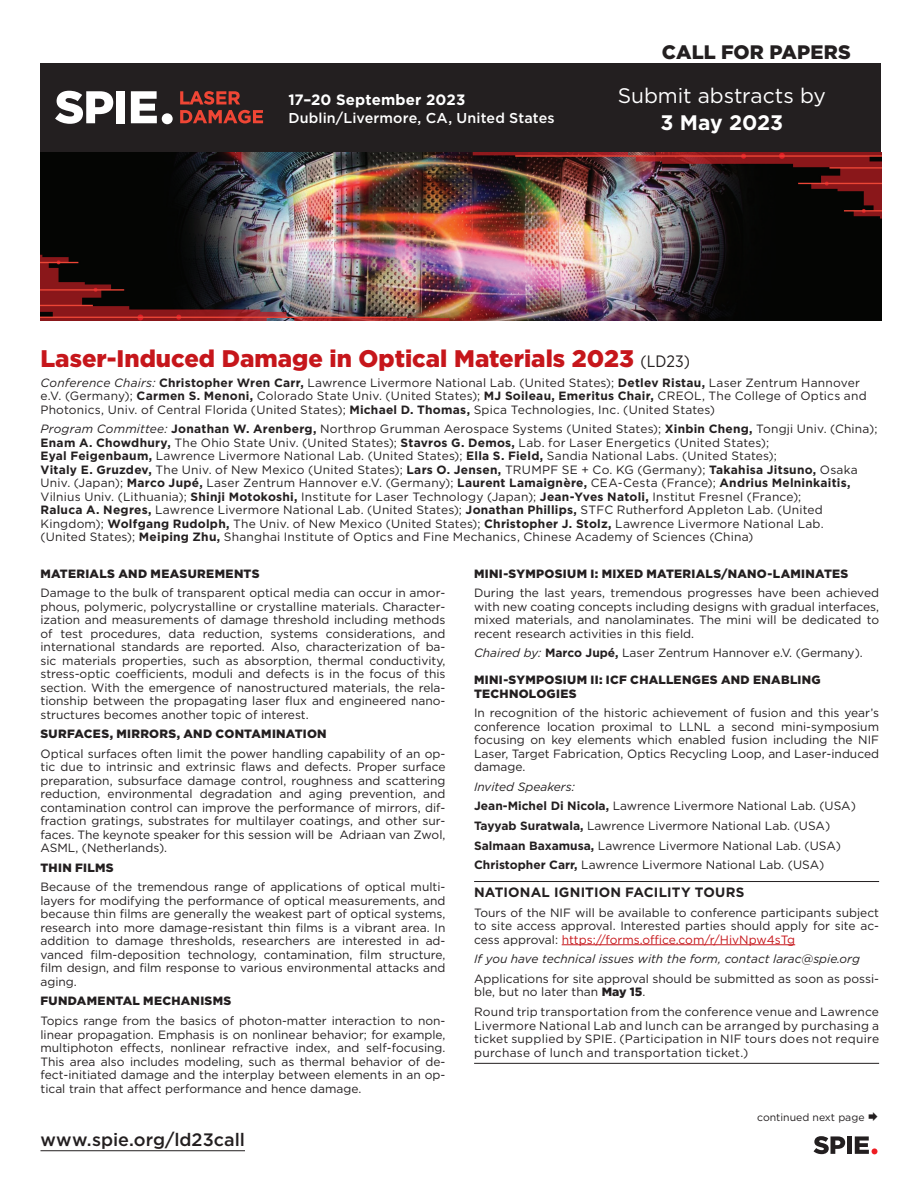
<style>
.page{position:relative;width:918px;height:1188px;background:#fff}
.page>*{position:absolute;margin:0;border:0;box-sizing:border-box;transform-origin:0 0}
.t1{font:900 24px "Gotham";color:#c6161b}
.t2{font:21px "Gotham";letter-spacing:-.005em;color:#fff}
.t3{font:700 21px "Gotham";color:#fff}
.t4{font:900 19.5px "Gotham";letter-spacing:.005em;color:#231f20}
.t5{font:500 18px "Gotham";color:#231f20}
.t6{font:700 15px "Gotham";letter-spacing:.01em;color:#fff}
.t7{font:500 14.25px "Gotham";letter-spacing:.01em;color:#fff}
.t8{font:700 13.5px "Gotham";letter-spacing:.015em;color:#231f20}
.t9{font:12px/13.5px "Gotham";letter-spacing:.005em;color:#231f20;text-align:justify}
.t10{font:900 12px/13.5px "Gotham";letter-spacing:.025em;color:#231f20}
.t11{font:italic 12px "Gotham";color:#231f20}
.t12{font:10.5px "Gotham";color:#231f20}
.s1{font-family:"Gotham Narrow";font-weight:400;font-size:16.5px;color:#231f20}
.s2{font-style:italic}
.s3{font-weight:700}
.s4{color:#c6161b}
.s5{font-weight:900}
</style>
<div class="page">
<hr style="left:40px;top:1150px;width:205px;height:1px;background:#231f20">
<hr style="left:474px;top:881px;width:405px;height:1px;background:#231f20">
<hr style="left:562px;top:944px;width:233px;height:1px;background:#c6161b">
<hr style="left:474px;top:1063px;width:405px;height:1px;background:#231f20">
<svg style="left:855px;top:1136px;width:23px;height:18px"></svg>
<svg style="left:814px;top:1136px;width:31px;height:18px"></svg>
<div style="left:847px;top:1136px;width:5px;height:18px;background:#231f20"></div>
<div style="left:40px;top:63px;width:840px;height:92px;background:#231f20"></div>
<div style="left:586px;top:63px;width:295px;height:92px;background:#231f20"></div>
<img style="left:41px;top:153px;width:840px;height:168px">
<svg style="left:131px;top:91px;width:26px;height:32px"></svg>
<div style="left:162px;top:113px;width:11px;height:11px;background:#fff;border-radius:50%"></div>
<svg style="left:55px;top:91px;width:58px;height:33px"></svg>
<div style="left:116px;top:91px;width:9px;height:32px;background:#fff"></div>
<svg style="left:180px;top:91px;width:83px;height:32px"></svg>
<p class="t6" style="left:288px;top:90px;width:178px">17–20 September 2023</p>
<p class="t7" style="left:288px;top:108px;width:268px">Dublin/Livermore, CA, United States</p>
<h3 class="t4" style="left:662px;top:38px;width:190px">CALL FOR PAPERS</h3>
<h2 class="t2" style="left:618px;top:82px;width:210px">Submit abstracts by</h2>
<h2 class="t3" style="left:660px;top:109px;width:124px">3 May 2023</h2>
<h1 class="t1" style="left:40px;top:342px;width:651px">Laser-Induced Damage in Optical Materials 2023 <span class="s1">(LD23)</span></h1>
<p class="t9" style="left:40px;top:375px;width:828px;text-align:left"><span class="s2">Conference Chairs:</span> <span class="s3">Christopher Wren Carr,</span> Lawrence Livermore National Lab. (United States); <span class="s3">Detlev Ristau,</span> Laser Zentrum Hannover e.V. (Germany); <span class="s3">Carmen S. Menoni,</span> Colorado State Univ. (United States); <span class="s3">MJ Soileau, Emeritus Chair,</span> CREOL, The College of Optics and<br>Photonics, Univ. of Central Florida (United States); <span class="s3">Michael D. Thomas,</span> Spica Technologies, Inc. (United States)</p>
<p class="t9" style="left:40px;top:422px;width:838px;text-align:left"><span class="s2">Program Committee:</span> <span class="s3">Jonathan W. Arenberg,</span> Northrop Grumman Aerospace Systems (United States); <span class="s3">Xinbin Cheng,</span> Tongji Univ. (China); <span class="s3">Enam A. Chowdhury,</span> The Ohio State Univ. (United States); <span class="s3">Stavros G. Demos,</span> Lab. for Laser Energetics (United States);<br><span class="s3">Eyal Feigenbaum,</span> Lawrence Livermore National Lab. (United States); <span class="s3">Ella S. Field,</span> Sandia National Labs. (United States);<br><span class="s3">Vitaly E. Gruzdev,</span> The Univ. of New Mexico (United States); <span class="s3">Lars O. Jensen,</span> TRUMPF SE + Co. KG (Germany); <span class="s3">Takahisa Jitsuno,</span> Osaka Univ. (Japan); <span class="s3">Marco Jupé,</span> Laser Zentrum Hannover e.V. (Germany); <span class="s3">Laurent Lamaignère,</span> CEA-Cesta (France); <span class="s3">Andrius Melninkaitis, </span>Vilnius Univ. (Lithuania); <span class="s3">Shinji Motokoshi,</span> Institute for Laser Technology (Japan); <span class="s3">Jean-Yves Natoli,</span> Institut Fresnel (France);<br><span class="s3">Raluca A. Negres,</span> Lawrence Livermore National Lab. (United States); <span class="s3">Jonathan Phillips,</span> STFC Rutherford Appleton Lab. (United Kingdom); <span class="s3">Wolfgang Rudolph,</span> The Univ. of New Mexico (United States); <span class="s3">Christopher J. Stolz,</span> Lawrence Livermore National Lab.<br>(United States); <span class="s3">Meiping Zhu,</span> Shanghai Institute of Optics and Fine Mechanics, Chinese Academy of Sciences (China)</p>
<p class="t10" style="left:40px;top:567px;width:221px">MATERIALS AND MEASUREMENTS</p>
<p class="t9" style="left:40px;top:586px;width:407px">Damage to the bulk of transparent optical media can occur in amor&shy;phous, polymeric, polycrystalline or crystalline materials. Character&shy;ization and measurements of damage threshold including methods of test procedures, data reduction, systems considerations, and international standards are reported. Also, characterization of ba&shy;sic materials properties, such as absorption, thermal conductivity, stress-optic coefficients, moduli and defects is in the focus of this section. With the emergence of nanostructured materials, the rela&shy;tionship between the propagating laser flux and engineered nano&shy;structures becomes another topic of interest.</p>
<p class="t10" style="left:40px;top:727px;width:288px">SURFACES, MIRRORS, AND CONTAMINATION</p>
<p class="t9" style="left:40px;top:747px;width:407px">Optical surfaces often limit the power handling capability of an op&shy;tic due to intrinsic and extrinsic flaws and defects. Proper surface preparation, subsurface damage control, roughness and scattering reduction, environmental degradation and aging prevention, and contamination control can improve the performance of mirrors, dif&shy;fraction gratings, substrates for multilayer coatings, and other sur&shy;faces. The keynote speaker for this session will be Adriaan van Zwol, ASML, (Netherlands).</p>
<p class="t10" style="left:40px;top:861px;width:75px">THIN FILMS</p>
<p class="t9" style="left:40px;top:880px;width:407px">Because of the tremendous range of applications of optical multi&shy;layers for modifying the performance of optical measurements, and because thin films are generally the weakest part of optical systems, research into more damage-resistant thin films is a vibrant area. In addition to damage thresholds, researchers are interested in ad&shy;vanced film-deposition technology, contamination, film structure, film design, and film response to various environmental attacks and aging.</p>
<p class="t10" style="left:40px;top:994px;width:192px">FUNDAMENTAL MECHANISMS</p>
<p class="t9" style="left:40px;top:1014px;width:407px">Topics range from the basics of photon-matter interaction to non&shy;linear propagation. Emphasis is on nonlinear behavior; for example, multiphoton effects, nonlinear refractive index, and self-focusing.<br>This area also includes modeling, such as thermal behavior of de&shy;fect-initiated damage and the interplay between elements in an op&shy;tical train that affect performance and hence damage.</p>
<p class="t10" style="left:474px;top:567px;width:376px">MINI-SYMPOSIUM I: MIXED MATERIALS/NANO-LAMINATES</p>
<p class="t9" style="left:474px;top:586px;width:407px">During the last years, tremendous progresses have been achieved with new coating concepts including designs with gradual interfaces, mixed materials, and nanolaminates. The mini will be dedicated to recent research activities in this field.</p>
<p class="t9" style="left:474px;top:646px;width:390px"><span class="s2">Chaired by:</span> <span class="s3">Marco Jupé,</span> Laser Zentrum Hannover e.V. (Germany).</p>
<p class="t10" style="left:474px;top:673px;width:348px">MINI-SYMPOSIUM II: ICF CHALLENGES AND ENABLING<br>TECHNOLOGIES</p>
<p class="t9" style="left:474px;top:706px;width:406px">In recognition of the historic achievement of fusion and this year’s conference location proximal to LLNL a second mini-symposium focusing on key elements which enabled fusion including the NIF Laser, Target Fabrication, Optics Recycling Loop, and Laser-induced damage.</p>
<p class="t9" style="left:474px;top:777px;width:383px;line-height:19.5px;text-align:left"><span class="s2">Invited Speakers:<br></span><span class="s3">Jean-Michel Di Nicola,</span> Lawrence Livermore National Lab. (USA)<br><span class="s3">Tayyab Suratwala,</span> Lawrence Livermore National Lab. (USA)<br><span class="s3">Salmaan Baxamusa,</span> Lawrence Livermore National Lab. (USA)<br><span class="s3">Christopher Carr,</span> Lawrence Livermore National Lab. (USA)</p>
<p class="t8" style="left:474px;top:883px;width:272px">NATIONAL IGNITION FACILITY TOURS</p>
<p class="t9" style="left:474px;top:905px;width:407px">Tours of the NIF will be available to conference participants subject to site access approval. Interested parties should apply for site ac&shy;cess approval: <span class="s4">https://forms.office.com/r/HivNpw4sTg</span></p>
<p class="t11" style="left:474px;top:951px;width:387px">If you have technical issues with the form, contact larac@spie.org</p>
<p class="t9" style="left:474px;top:971px;width:407px">Applications for site approval should be submitted as soon as possi&shy;ble, but no later than <span class="s5">May 15</span>.</p>
<p class="t9" style="left:474px;top:1005px;width:406px">Round trip transportation from the conference venue and Lawrence Livermore National Lab and lunch can be arranged by purchasing a ticket supplied by SPIE. (Participation in NIF tours does not require purchase of lunch and transportation ticket.)</p>
<h3 class="t5" style="left:40px;top:1128px;width:206px">www.spie.org/ld23call</h3>
<p class="t12" style="left:757px;top:1111px;width:109px">continued next page</p>
</div>
